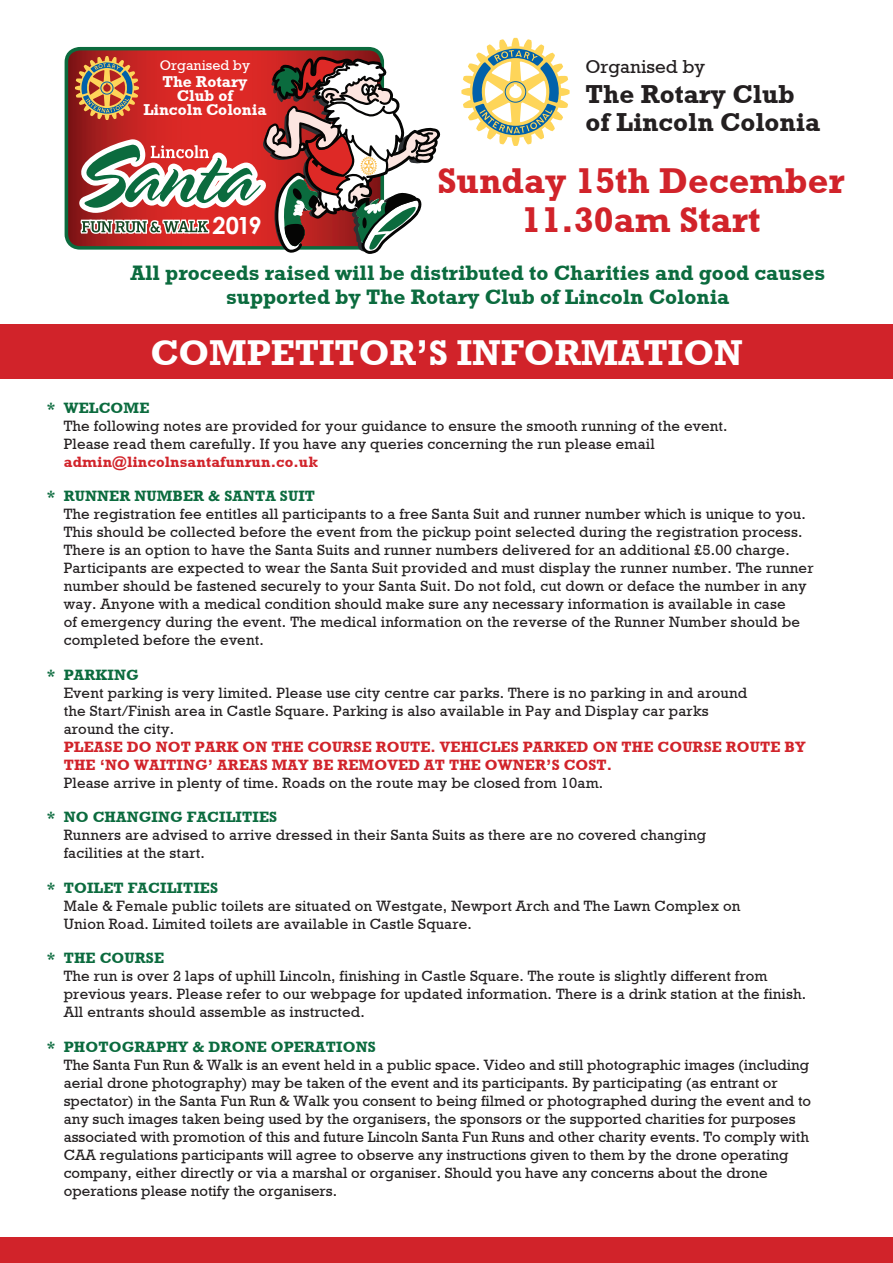
<style>
.page{position:relative;width:893px;height:1263px;background:#fff}
.page>*{position:absolute;margin:0;border:0;box-sizing:border-box;transform-origin:0 0}
.t1{font:700 36px/39px "Rockwell";color:#d1232a;text-align:center}
.t2{font:700 36px "Rockwell";color:#fff}
.t3{font:700 26.1px/27.9px "Rockwell";color:#231f20}
.t4{font:700 23.7px "Century Gothic";color:#fff}
.t5{font:700 21px/24px "Rockwell";color:#0b6b3e;text-align:center}
.t6{font:18.9px "Rockwell";color:#231f20}
.t7{font:700 15.75px/14.2px "Rockwell";color:#fff;text-align:center}
.t8{font:15px/18px "Rockwell";letter-spacing:.01em;color:#231f20}
.t9{font:700 15px/18px "Rockwell";letter-spacing:.01em;color:#d1232a}
.t10{font:700 15px "Rockwell";letter-spacing:.01em;color:#0b6b3e}
.t11{font:14.25px "Rockwell";color:#fff}
</style>
<div class="page">
<div style="left:0;top:324px;width:893px;height:54px;background:#d1232a"></div>
<svg style="left:461px;top:38px;width:109px;height:108px"></svg>
<div style="left:0;top:1237px;width:893px;height:26px;background:#d1232a"></div>
<svg style="left:65px;top:47px;width:318px;height:202px;background:#6e3d2d"></svg>
<svg style="left:75px;top:56px;width:366px;height:198px"></svg>
<p class="t11" style="left:160px;top:56px;width:92px">Organised by</p>
<p class="t7" style="left:143px;top:75px;width:125px">The Rotary<br>Club of<br>Lincoln Colonia</p>
<h3 class="t4" style="left:212px;top:210px;width:51px">2019</h3>
<p class="t6" style="left:585px;top:55px;width:121px">Organised by</p>
<h2 class="t3" style="left:585px;top:80px;width:236px">The Rotary Club of Lincoln Colonia</h2>
<h1 class="t1" style="left:437px;top:162px;width:408px">Sunday 15th December<br>11.30am Start</h1>
<h3 class="t5" style="left:131px;top:261px;width:696px">All proceeds raised will be distributed to Charities and good causes supported by The Rotary Club of Lincoln Colonia</h3>
<h1 class="t2" style="left:150px;top:331px;width:594px">COMPETITOR’S INFORMATION</h1>
<p class="t10" style="left:47px;top:399px;width:104px">* WELCOME</p>
<p class="t8" style="left:64px;top:417px;width:665px">The following notes are provided for your guidance to ensure the smooth running of the event.<br>Please read them carefully. If you have any queries concerning the run please email</p>
<p class="t9" style="left:64px;top:453px;width:256px">admin@lincolnsantafunrun.co.uk</p>
<p class="t10" style="left:47px;top:487px;width:270px">* RUNNER NUMBER &amp; SANTA SUIT</p>
<p class="t8" style="left:64px;top:505px;width:751px">The registration fee entitles all participants to a free Santa Suit and runner number which is unique to you.<br>This should be collected before the event from the pickup point selected during the registration process.<br>There is an option to have the Santa Suits and runner numbers delivered for an additional £5.00 charge.<br>Participants are expected to wear the Santa Suit provided and must display the runner number. The runner number should be fastened securely to your Santa Suit. Do not fold, cut down or deface the number in any way. Anyone with a medical condition should make sure any necessary information is available in case<br>of emergency during the event. The medical information on the reverse of the Runner Number should be completed before the event.</p>
<p class="t10" style="left:47px;top:666px;width:93px">* PARKING</p>
<p class="t8" style="left:64px;top:684px;width:685px">Event parking is very limited. Please use city centre car parks. There is no parking in and around the Start/Finish area in Castle Square. Parking is also available in Pay and Display car parks around the city.</p>
<p class="t9" style="left:64px;top:738px;width:743px">PLEASE DO NOT PARK ON THE COURSE ROUTE. VEHICLES PARKED ON THE COURSE ROUTE BY<br>THE ‘NO WAITING’ AREAS MAY BE REMOVED AT THE OWNER’S COST.</p>
<p class="t8" style="left:64px;top:774px;width:541px">Please arrive in plenty of time. Roads on the route may be closed from 10am.</p>
<p class="t10" style="left:47px;top:808px;width:232px">* NO CHANGING FACILITIES</p>
<p class="t8" style="left:64px;top:826px;width:644px">Runners are advised to arrive dressed in their Santa Suits as there are no covered changing facilities at the start.</p>
<p class="t10" style="left:47px;top:879px;width:173px">* TOILET FACILITIES</p>
<p class="t8" style="left:64px;top:897px;width:678px">Male &amp; Female public toilets are situated on Westgate, Newport Arch and The Lawn Complex on<br>Union Road. Limited toilets are available in Castle Square.</p>
<p class="t10" style="left:47px;top:949px;width:119px">* THE COURSE</p>
<p class="t8" style="left:64px;top:967px;width:744px">The run is over 2 laps of uphill Lincoln, finishing in Castle Square. The route is slightly different from previous years. Please refer to our webpage for updated information. There is a drink station at the finish.<br>All entrants should assemble as instructed.</p>
<p class="t10" style="left:47px;top:1038px;width:330px">* PHOTOGRAPHY &amp; DRONE OPERATIONS</p>
<p class="t8" style="left:64px;top:1056px;width:749px">The Santa Fun Run &amp; Walk is an event held in a public space. Video and still photographic images (including aerial drone photography) may be taken of the event and its participants. By participating (as entrant or spectator) in the Santa Fun Run &amp; Walk you consent to being filmed or photographed during the event and to any such images taken being used by the organisers, the sponsors or the supported charities for purposes associated with promotion of this and future Lincoln Santa Fun Runs and other charity events. To comply with CAA regulations participants will agree to observe any instructions given to them by the drone operating company, either directly or via a marshal or organiser. Should you have any concerns about the drone operations please notify the organisers.</p>
</div>
